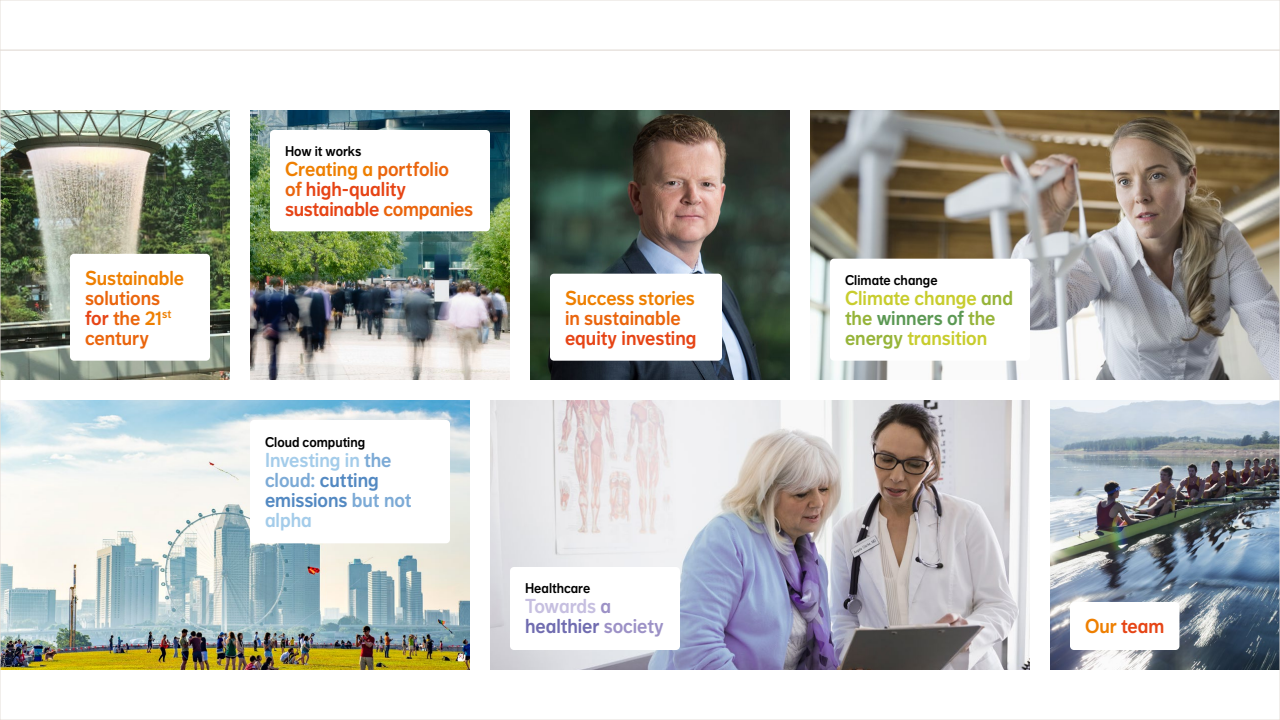
<style>
.page{position:relative;width:1280px;height:720px;background:#fff}
.page>*{position:absolute;margin:0;border:0;box-sizing:border-box;transform-origin:0 0}
.t1{font:20px/20px "NN Dagny Display";letter-spacing:-.005em;color:#e64415}
.t2{font:20px/20px "NN Dagny Display";color:#a4ccea}
.t3{font:20px/20px "NN Dagny Display";color:#c8cd2e}
.t4{font:20px/20px "NN Dagny Display";color:#ea650d}
.t5{font:20px "NN Dagny Display";letter-spacing:-.005em;color:#ee7f00}
.t6{font:20px/20px "NN Dagny Display";letter-spacing:-.005em;color:#706cb0}
.t7{font:14px "NN Dagny Display";color:#000}
.s1{color:#e64415}
.s2{color:#ee7f00}
.s3{color:#ea650d}
.s4{color:#7caad6}
.s5{color:#5389c2}
.s6{color:#c6bfe0}
.s7{color:#9c91c6}
.s8{color:#96b439}
.s9{color:#5b9853}
</style>
<div class="page">
<img style="left:250px;top:110px;width:260px;height:270px">
<img style="left:2px;top:400px;width:468px;height:270px">
<img style="left:490px;top:400px;width:540px;height:270px">
<img style="left:1050px;top:400px;width:228px;height:270px">
<img style="left:810px;top:110px;width:468px;height:270px">
<img style="left:2px;top:110px;width:228px;height:270px">
<img style="left:530px;top:110px;width:260px;height:270px">
<div style="left:270px;top:130px;width:220px;height:101px;background:#fff;border-radius:4px"></div>
<div style="left:70px;top:254px;width:140px;height:107px;background:#fff;border-radius:4px"></div>
<div style="left:1070px;top:602px;width:109px;height:48px;background:#fff;border-radius:4px"></div>
<div style="left:550px;top:274px;width:172px;height:87px;background:#fff;border-radius:4px"></div>
<div style="left:250px;top:420px;width:200px;height:123px;background:#fff;border-radius:4px"></div>
<div style="left:510px;top:567px;width:170px;height:83px;background:#fff;border-radius:4px"></div>
<div style="left:830px;top:259px;width:200px;height:102px;background:#fff;border-radius:4px"></div>
<hr style="left:0;top:50px;width:1280px;height:1px;background:#e5ded9">
<p class="t5" style="left:85px;top:266px;width:101px">Sustainable</p>
<p class="t4" style="left:85px;top:288px;width:88px">solutions <span class="s1">for</span> the <span class="s2">21</span><sup>st </sup>century</p>
<p class="t7" style="left:285px;top:143px;width:78px">How it works</p>
<p class="t1" style="left:285px;top:160px;width:190px"><span class="s2">Creating a</span> <span class="s3">portfolio<br>of</span> high-quality sustainable <span class="s3">companies</span></p>
<p class="t7" style="left:265px;top:434px;width:102px">Cloud computing</p>
<p class="t2" style="left:265px;top:451px;width:148px">Investing in <span class="s4">the cloud:</span> <span class="s5">cutting emissions</span> <span class="s4">but not </span>alpha</p>
<p class="t5" style="left:565px;top:286px;width:131px">Success stories</p>
<p class="t4" style="left:565px;top:308px;width:117px">in sustainable</p>
<p class="t1" style="left:565px;top:328px;width:133px">equity investing</p>
<p class="t7" style="left:525px;top:580px;width:67px">Healthcare</p>
<p class="t6" style="left:525px;top:597px;width:140px"><span class="s6">Towards</span> <span class="s7">a </span>healthier <span class="s7">society</span></p>
<p class="t7" style="left:845px;top:272px;width:94px">Climate change</p>
<p class="t3" style="left:845px;top:288px;width:170px">Climate change <span class="s8">and the</span> <span class="s9">winners of</span> <span class="s8">the energy</span> transition</p>
<p class="t1" style="left:1085px;top:616px;width:81px"><span class="s2">Our</span> team</p>
</div>
